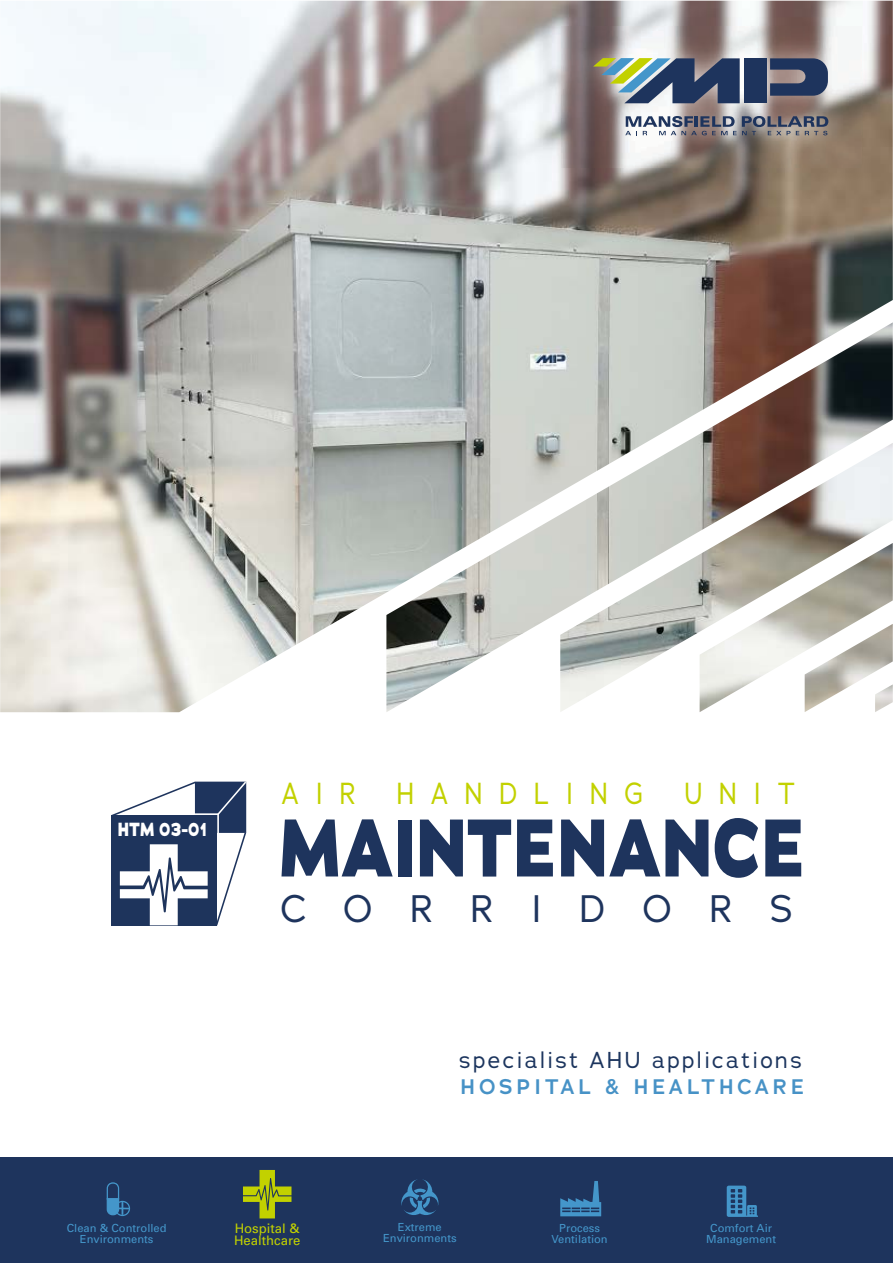
<style>
.page{position:relative;width:893px;height:1263px;background:#fff}
.page>*{position:absolute;margin:0;border:0;box-sizing:border-box;transform-origin:0 0}
.t1{font:800 81.15px "Adrianna";letter-spacing:.01em;color:#1e345d;scale:.79 1}
.t2{font:37.5px "Adrianna";letter-spacing:1.035em;color:#1e345d}
.t3{font:29.7px "Adrianna";letter-spacing:.645em;color:#c2d100;scale:.87 1}
.t4{font:22.5px "Adrianna";letter-spacing:.11em;color:#1c355e}
.t5{font:600 21px "Adrianna";letter-spacing:.17em;color:#4792c6}
.t6{font:800 18.9px "Adrianna";color:#fff;scale:.78 1}
.t7{font:13.2px/12.8px "Univers";color:#c2d100}
.t8{font:11.1px/10.8px "Univers";color:#4496ca;text-align:center}
</style>
<div class="page">
<img style="left:0;top:1px;width:893px;height:711px">
<img style="left:561px;top:26px;width:300px;height:141px">
<svg style="left:625px;top:116px;width:203px;height:19px;background:#858690"></svg>
<div style="left:744px;top:58px;width:22px;height:45px;background:#1e345d"></div>
<svg style="left:770px;top:58px;width:58px;height:38px;background:#46516e"></svg>
<svg style="left:593px;top:58px;width:147px;height:45px;background:#62727c"></svg>
<svg style="left:111px;top:781px;width:136px;height:145px"></svg>
<div style="left:0;top:1157px;width:893px;height:105px;background:#1e345d"></div>
<svg style="left:560px;top:1181px;width:41px;height:35px"></svg>
<svg style="left:107px;top:1182px;width:23px;height:34px"></svg>
<svg style="left:727px;top:1185px;width:31px;height:32px"></svg>
<svg style="left:401px;top:1179px;width:37px;height:36px"></svg>
<svg style="left:243px;top:1170px;width:48px;height:48px"></svg>
<h3 class="t6" style="left:118px;top:817px;width:117px">HTM 03-01</h3>
<h3 class="t3" style="left:281px;top:775px;width:87px">AIR</h3>
<h3 class="t3" style="left:397px;top:775px;width:285px">HANDLING</h3>
<h3 class="t3" style="left:684px;top:775px;width:129px">UNIT</h3>
<h1 class="t1" style="left:279px;top:796px;width:667px">MAINTENANCE</h1>
<h2 class="t2" style="left:281px;top:884px;width:514px">CORRIDORS</h2>
<h3 class="t4" style="left:459px;top:1045px;width:344px">specialist AHU applications</h3>
<h3 class="t5" style="left:461px;top:1073px;width:345px">HOSPITAL &amp; HEALTHCARE</h3>
<p class="t7" style="left:234px;top:1222px;width:68px">Hospital &amp;<br>Healthcare</p>
<p class="t8" style="left:383px;top:1222px;width:75px">Extreme<br>Environments</p>
<p class="t8" style="left:552px;top:1222px;width:58px">Process<br>Ventilation</p>
<p class="t8" style="left:67px;top:1222px;width:101px">Clean &amp; Controlled<br>Environments</p>
<p class="t8" style="left:706px;top:1223px;width:71px">Comfort Air<br>Management</p>
</div>
